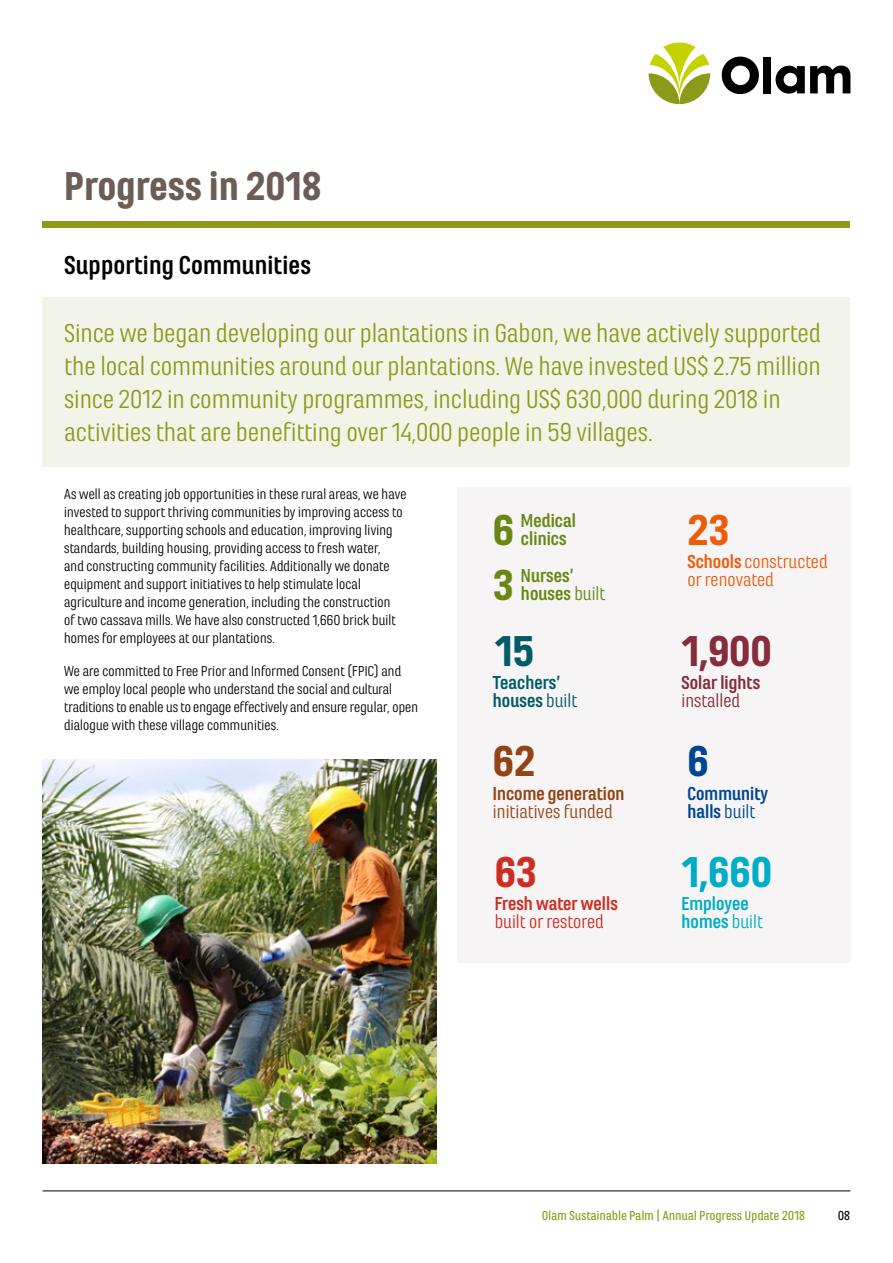
<style>
.page{position:relative;width:893px;height:1263px;background:#fff}
.page>*{position:absolute;margin:0;border:0;box-sizing:border-box;transform-origin:0 0}
.t1{font:900 45px "Marianina Wd FY";color:#852c3d}
.t2{font:900 45px "Marianina Wd FY";color:#00adc6}
.t3{font:900 45px "Marianina Wd FY";color:#698714}
.t4{font:900 45px "Marianina Wd FY";color:#eb5d0b}
.t5{font:900 45px "Marianina Wd FY";color:#934314}
.t6{font:900 45px "Marianina Wd FY";color:#005b67}
.t7{font:900 45px "Marianina Wd FY";color:#cd2e24}
.t8{font:900 45px "Marianina Wd FY";color:#014593}
.t9{font:900 42px "Marianina Wd FY";letter-spacing:-.02em;color:#6c5e57}
.t10{font:27px/33px "Marianina Wd FY";letter-spacing:-.03em;color:#8b9a19}
.t11{font:700 27px "Marianina Wd FY";letter-spacing:-.02em;color:#000}
.t12{font:700 19.5px/37.2px "Marianina Wd FY";letter-spacing:-.03em;color:#698714}
.t13{font:19.5px/18px "Marianina Wd FY";letter-spacing:-.03em;color:#eb5d0b}
.t14{font:700 19.5px/18px "Marianina Wd FY";letter-spacing:-.03em;color:#005b67}
.t15{font:700 19.5px/18px "Marianina Wd FY";letter-spacing:-.03em;color:#014593}
.t16{font:700 19.5px/18px "Marianina Wd FY";letter-spacing:-.03em;color:#00adc6}
.t17{font:19.5px "Marianina Wd FY";letter-spacing:-.03em;color:#934314}
.t18{font:700 19.5px "Marianina Wd FY";letter-spacing:-.03em;color:#934314}
.t19{font:700 19.5px "Marianina Wd FY";letter-spacing:-.035em;color:#cd2e24}
.t20{font:19.5px "Marianina Wd FY";letter-spacing:-.03em;color:#cd2e24}
.t21{font:700 19.5px "Marianina Wd FY";letter-spacing:-.03em;color:#852c3d}
.t22{font:19.5px "Marianina Wd FY";letter-spacing:-.03em;color:#852c3d}
.t23{font:15px/18px "Marianina Wd FY";letter-spacing:-.03em;color:#000}
.t24{font:500 13.5px "Marianina Wd FY";letter-spacing:-.02em;color:#8b9a19}
.t25{font:500 13.5px "Marianina Wd FY";color:#000}
.s1{font-weight:400}
.s2{font-weight:700}
</style>
<div class="page">
<svg style="left:722px;top:57px;width:37px;height:37px"></svg>
<div style="left:763px;top:57px;width:8px;height:36px;background:#000"></div>
<svg style="left:776px;top:66px;width:74px;height:28px"></svg>
<svg style="left:649px;top:43px;width:61px;height:61px"></svg>
<hr style="left:43px;top:1191px;width:807px;height:1px;background:#000">
<div style="left:43px;top:221px;width:807px;height:7px;background:#8b9a19"></div>
<div style="left:43px;top:298px;width:807px;height:169px;background:#f3f4e9"></div>
<div style="left:457px;top:487px;width:393px;height:475px;background:#f6f4f4"></div>
<img style="left:43px;top:759px;width:393px;height:405px">
<h2 class="t9" style="left:64px;top:163px;width:260px">Progress in 2018</h2>
<h3 class="t11" style="left:64px;top:251px;width:249px">Supporting Communities</h3>
<p class="t10" style="left:64px;top:317px;width:759px">Since we began developing our plantations in Gabon, we have actively supported the local communities around our plantations. We have invested US$ 2.75 million since 2012 in community programmes, including US$ 630,000 during 2018 in activities that are benefitting over 14,000 people in 59 villages.</p>
<p class="t23" style="left:64px;top:485px;width:345px">As well as creating job opportunities in these rural areas, we have invested to support thriving communities by improving access to healthcare, supporting schools and education, improving living standards, building housing, providing access to fresh water,<br>and constructing community facilities. Additionally we donate equipment and support initiatives to help stimulate local agriculture and income generation, including the construction<br>of two cassava mills. We have also constructed 1,660 brick built homes for employees at our plantations.</p>
<p class="t23" style="left:64px;top:662px;width:356px">We are committed to Free Prior and Informed Consent (FPIC) and we employ local people who understand the social and cultural traditions to enable us to engage effectively and ensure regular, open dialogue with these village communities.</p>
<h1 class="t3" style="left:492px;top:505px;width:24px">6</h1>
<h1 class="t3" style="left:492px;top:561px;width:23px">3</h1>
<h3 class="t12" style="left:521px;top:502px;width:57px">Medical</h3>
<h3 class="t12" style="left:521px;top:520px;width:55px">clinics<br>Nurses’</h3>
<h3 class="t12" style="left:521px;top:575px;width:87px">houses <span class="s1">built</span></h3>
<h1 class="t4" style="left:687px;top:505px;width:44px">23</h1>
<h3 class="t13" style="left:687px;top:553px;width:142px"><span class="s2">Schools</span> constructed or renovated</h3>
<h1 class="t6" style="left:494px;top:626px;width:42px">15</h1>
<h1 class="t1" style="left:681px;top:626px;width:93px">1,900</h1>
<h3 class="t14" style="left:492px;top:674px;width:86px">Teachers’ houses <span class="s1">built</span></h3>
<h3 class="t21" style="left:681px;top:672px;width:81px">Solar lights</h3>
<h3 class="t22" style="left:681px;top:690px;width:61px">installed</h3>
<h1 class="t5" style="left:492px;top:737px;width:45px">62</h1>
<h1 class="t8" style="left:687px;top:737px;width:24px">6</h1>
<h3 class="t18" style="left:492px;top:782px;width:134px">Income generation</h3>
<h3 class="t17" style="left:492px;top:801px;width:122px">initiatives funded</h3>
<h3 class="t15" style="left:687px;top:784px;width:83px">Community halls <span class="s1">built</span></h3>
<h1 class="t7" style="left:494px;top:847px;width:44px">63</h1>
<h1 class="t2" style="left:681px;top:847px;width:93px">1,660</h1>
<h3 class="t19" style="left:494px;top:893px;width:125px">Fresh water wells</h3>
<h3 class="t20" style="left:494px;top:911px;width:111px">built or restored</h3>
<h3 class="t16" style="left:681px;top:895px;width:84px">Employee homes <span class="s1">built</span></h3>
<p class="t24" style="left:542px;top:1209px;width:265px">Olam Sustainable Palm | Annual Progress Update 2018</p>
<p class="t25" style="left:838px;top:1209px;width:14px">08</p>
</div>
